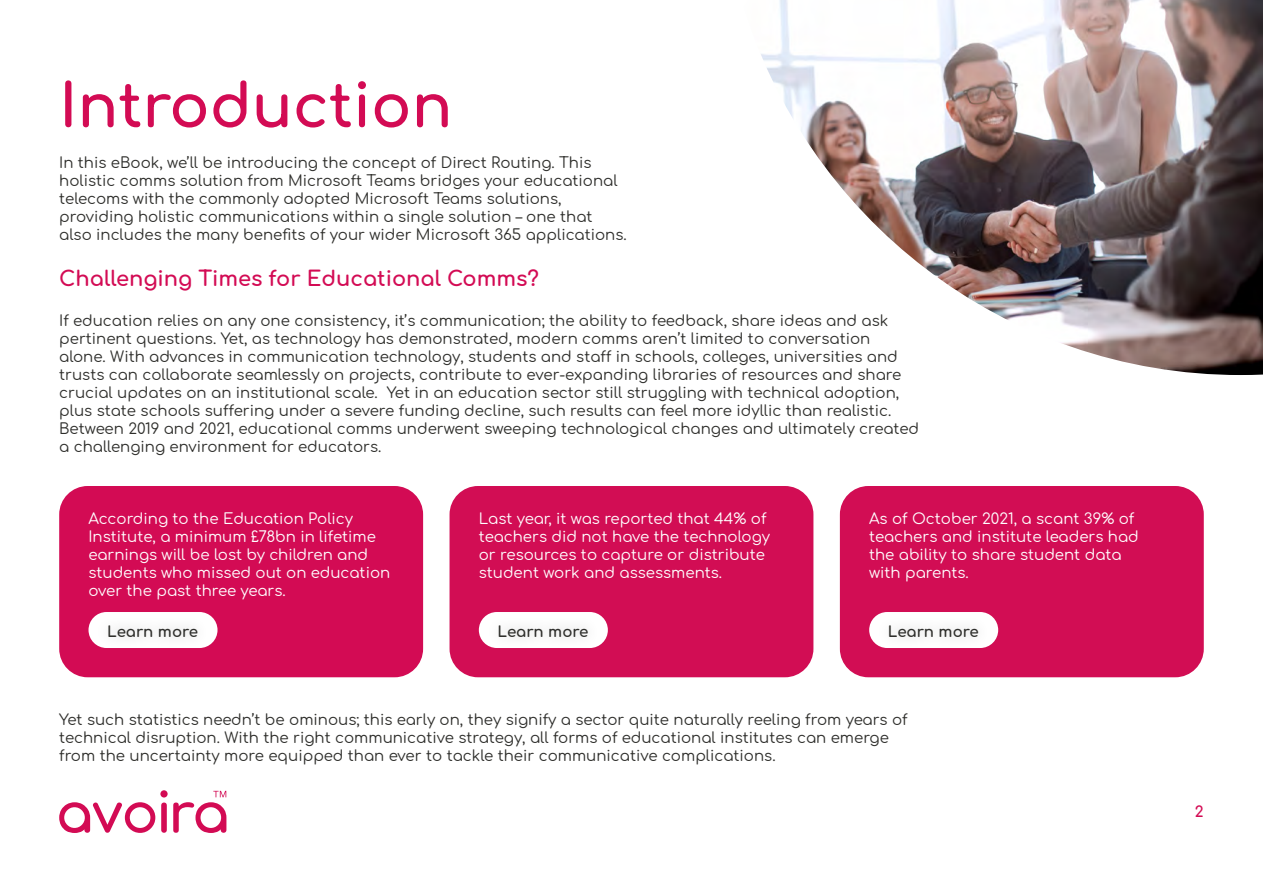
<style>
.page{position:relative;width:1263px;height:893px;background:#fff}
.page>*{position:absolute;margin:0;border:0;box-sizing:border-box;transform-origin:0 0}
.t1{font:700 60px "Comfortaa";color:#d30b54}
.t2{font:700 21px "Comfortaa";color:#d30b54}
.t3{font:15px/18px "Comfortaa";color:#2e2e2b}
.t4{font:15px/18px "Comfortaa";color:#fff}
.t5{font:700 15px "Comfortaa";color:#2e2e2b}
.t6{font:700 15px "Comfortaa";color:#d30b54}
</style>
<div class="page">
<svg style="left:59px;top:790px;width:167px;height:43px"></svg>
<img style="left:761px;top:0;width:502px;height:375px">
<div style="left:59px;top:486px;width:364px;height:191px;background:#d30b54;border-radius:28px"></div>
<div style="left:88px;top:612px;width:130px;height:36px;background:#fff;border-radius:18px"></div>
<div style="left:95px;top:613px;width:115px;height:37px;background:#fcfcfc"></div>
<div style="left:840px;top:486px;width:364px;height:191px;background:#d20d54;border-radius:28px"></div>
<div style="left:869px;top:612px;width:129px;height:36px;background:#fff;border-radius:18px"></div>
<div style="left:876px;top:613px;width:115px;height:37px;background:#fcfcfc"></div>
<div style="left:449px;top:486px;width:364px;height:191px;background:#d20d54;border-radius:28px"></div>
<div style="left:479px;top:612px;width:129px;height:36px;background:#fff;border-radius:18px"></div>
<div style="left:486px;top:613px;width:115px;height:37px;background:#fcfcfc"></div>
<h1 class="t1" style="left:59px;top:51px;width:395px">Introduction</h1>
<p class="t3" style="left:59px;top:152px;width:569px">In this eBook, we’ll be introducing the concept of Direct Routing. This holistic comms solution from Microsoft Teams bridges your educational telecoms with the commonly adopted Microsoft Teams solutions, providing holistic communications within a single solution – one that also includes the many benefits of your wider Microsoft 365 applications.</p>
<h2 class="t2" style="left:59px;top:260px;width:481px">Challenging Times for Educational Comms?</h2>
<p class="t3" style="left:59px;top:309px;width:861px">If education relies on any one consistency, it’s communication; the ability to feedback, share ideas and ask pertinent questions. Yet, as technology has demonstrated, modern comms aren’t limited to conversation alone. With advances in communication technology, students and staff in schools, colleges, universities and trusts can collaborate seamlessly on projects, contribute to ever-expanding libraries of resources and share crucial updates on an institutional scale. Yet in an education sector still struggling with technical adoption, plus state schools suffering under a severe funding decline, such results can feel more idyllic than realistic.<br>Between 2019 and 2021, educational comms underwent sweeping technological changes and ultimately created a challenging environment for educators.</p>
<p class="t4" style="left:88px;top:508px;width:303px">According to the Education Policy Institute, a minimum £78bn in lifetime earnings will be lost by children and students who missed out on education over the past three years.</p>
<p class="t5" style="left:107px;top:618px;width:92px">Learn more</p>
<p class="t4" style="left:479px;top:508px;width:293px">Last year, it was reported that 44% of teachers did not have the technology or resources to capture or distribute student work and assessments.</p>
<p class="t5" style="left:498px;top:618px;width:92px">Learn more</p>
<p class="t4" style="left:869px;top:508px;width:271px">As of October 2021, a scant 39% of teachers and institute leaders had the ability to share student data with parents.</p>
<p class="t5" style="left:888px;top:618px;width:92px">Learn more</p>
<p class="t3" style="left:59px;top:708px;width:850px">Yet such statistics needn’t be ominous; this early on, they signify a sector quite naturally reeling from years of technical disruption. With the right communicative strategy, all forms of educational institutes can emerge from the uncertainty more equipped than ever to tackle their communicative complications.</p>
<p class="t6" style="left:1195px;top:798px;width:10px">2</p>
</div>
